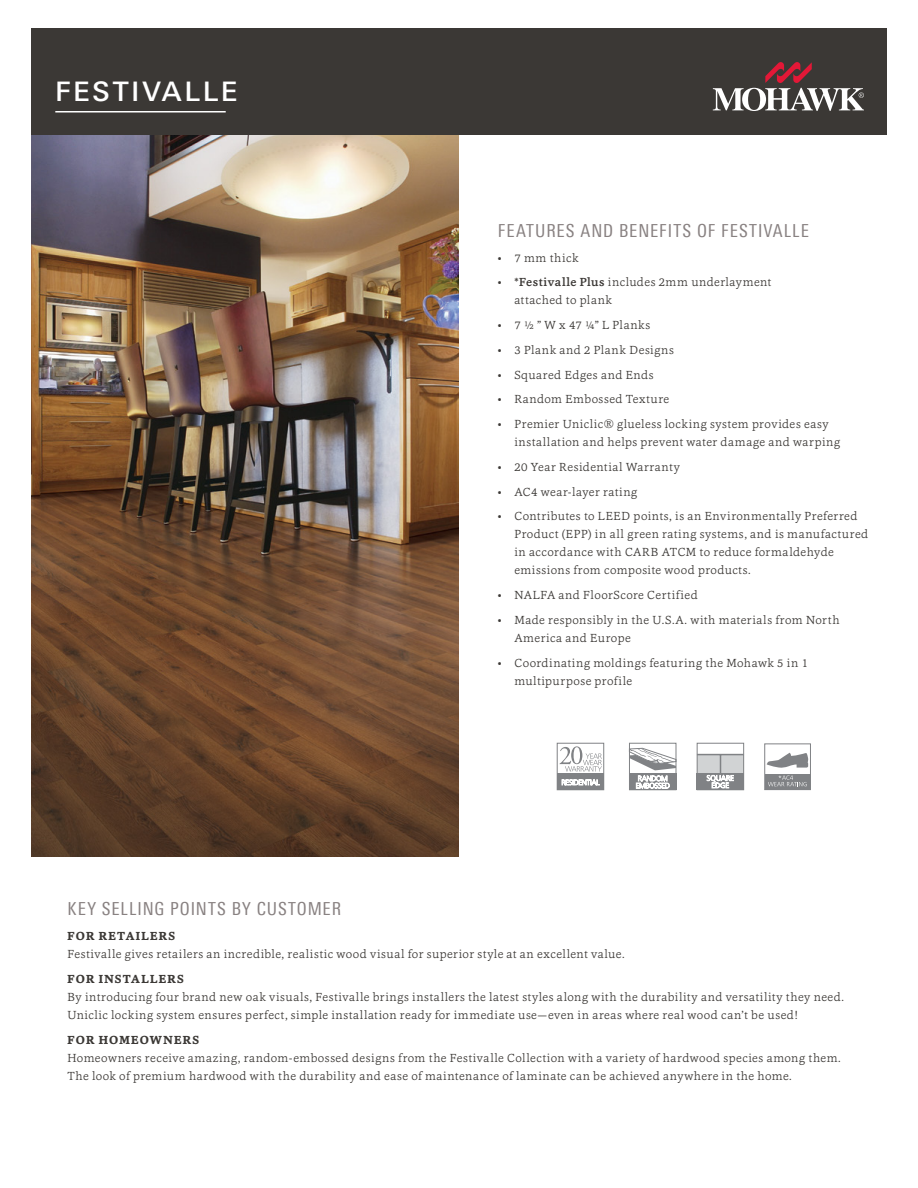
<style>
.page{position:relative;width:918px;height:1188px;background:#fff}
.page>*{position:absolute;margin:0;border:0;box-sizing:border-box;transform-origin:0 0}
.t1{font:500 27px "Linotype Univers Basic";letter-spacing:.09em;color:#fff}
.Body{font:condensed 18px "Linotype Univers";letter-spacing:.055em;color:#888181}
.Body-2{font:300 12px/18px "Cassia";letter-spacing:.045em;color:#3b3835}
.s1{font-weight:500}
.s2{font-weight:700}
</style>
<div class="page">
<img style="left:31px;top:135px;width:427px;height:721px">
<div style="left:31px;top:28px;width:856px;height:107px;background:#3b3835"></div>
<svg style="left:713px;top:62px;width:151px;height:49px"></svg>
<hr style="left:55px;top:111px;width:171px;height:1px;background:#fff">
<div style="left:697px;top:755px;width:47px;height:20px;background:#d1d3d4"></div>
<hr style="left:697px;top:754px;width:47px;height:1px;background:#808285">
<hr style="left:720px;top:755px;width:1px;height:34px;background:#808285">
<div style="left:697px;top:774px;width:47px;height:16px;background:#808285"></div>
<div style="left:697px;top:743px;width:47px;height:47px;border:1px solid #808285"></div>
<svg style="left:707px;top:775px;width:27px;height:13px"></svg>
<div style="left:629px;top:743px;width:47px;height:47px;border:1px solid #808285"></div>
<svg style="left:629px;top:747px;width:48px;height:41px"></svg>
<div style="left:557px;top:774px;width:47px;height:16px;background:#808285"></div>
<div style="left:557px;top:743px;width:47px;height:47px;border:1px solid #808285"></div>
<svg style="left:559px;top:746px;width:43px;height:25px"></svg>
<svg style="left:562px;top:780px;width:38px;height:6px"></svg>
<div style="left:765px;top:774px;width:46px;height:16px;background:#808285"></div>
<div style="left:765px;top:744px;width:46px;height:46px;border:1px solid #808285"></div>
<svg style="left:768px;top:775px;width:39px;height:11px"></svg>
<svg style="left:767px;top:753px;width:41px;height:15px"></svg>
<p class="t1" style="left:55px;top:76px;width:184px">FESTIVALLE</p>
<p class="Body" style="left:498px;top:220px;width:313px">FEATURES AND BENEFITS OF FESTIVALLE</p>
<p class="Body-2" style="left:498px;top:248px;width:82px">• 7 mm thick</p>
<p class="Body-2" style="left:514px;top:273px;width:259px;text-indent:-16px">• <span class="s1">*Festivalle Plus</span> includes 2mm underlayment attached to plank</p>
<p class="Body-2" style="left:498px;top:316px;width:154px">• 7 ½ ” W x 47 ¼” L Planks</p>
<p class="Body-2" style="left:498px;top:340px;width:178px">• 3 Plank and 2 Plank Designs</p>
<p class="Body-2" style="left:498px;top:365px;width:157px">• Squared Edges and Ends</p>
<p class="Body-2" style="left:498px;top:390px;width:173px">• Random Embossed Texture</p>
<p class="Body-2" style="left:514px;top:415px;width:327px;text-indent:-16px">• Premier Uniclic® glueless locking system provides easy installation and helps prevent water damage and warping</p>
<p class="Body-2" style="left:498px;top:457px;width:184px">• 20 Year Residential Warranty</p>
<p class="Body-2" style="left:498px;top:482px;width:141px">• AC4 wear-layer rating</p>
<p class="Body-2" style="left:514px;top:507px;width:355px;text-indent:-16px">• Contributes to LEED points, is an Environmentally Preferred Product (EPP) in all green rating systems, and is manufactured in accordance with CARB ATCM to reduce formaldehyde emissions from composite wood products.</p>
<p class="Body-2" style="left:498px;top:586px;width:201px">• NALFA and FloorScore Certified</p>
<p class="Body-2" style="left:514px;top:610px;width:327px;text-indent:-16px">• Made responsibly in the U.S.A. with materials from North<br>America and Europe</p>
<p class="Body-2" style="left:514px;top:653px;width:295px;text-indent:-16px">• Coordinating moldings featuring the Mohawk 5 in 1 multipurpose profile</p>
<p class="Body" style="left:68px;top:899px;width:275px">KEY SELLING POINTS BY CUSTOMER</p>
<p class="Body-2" style="left:68px;top:927px;width:559px"><span class="s2">FOR RETAILERS<br></span>Festivalle gives retailers an incredible, realistic wood visual for superior style at an excellent value.</p>
<p class="Body-2" style="left:68px;top:970px;width:778px"><span class="s2">FOR INSTALLERS<br></span>By introducing four brand new oak visuals, Festivalle brings installers the latest styles along with the durability and versatility they need.<br>Uniclic locking system ensures perfect, simple installation ready for immediate use—even in areas where real wood can’t be used!</p>
<p class="Body-2" style="left:68px;top:1030px;width:775px"><span class="s2">FOR HOMEOWNERS<br></span>Homeowners receive amazing, random-embossed designs from the Festivalle Collection with a variety of hardwood species among them.<br>The look of premium hardwood with the durability and ease of maintenance of laminate can be achieved anywhere in the home.</p>
</div>
